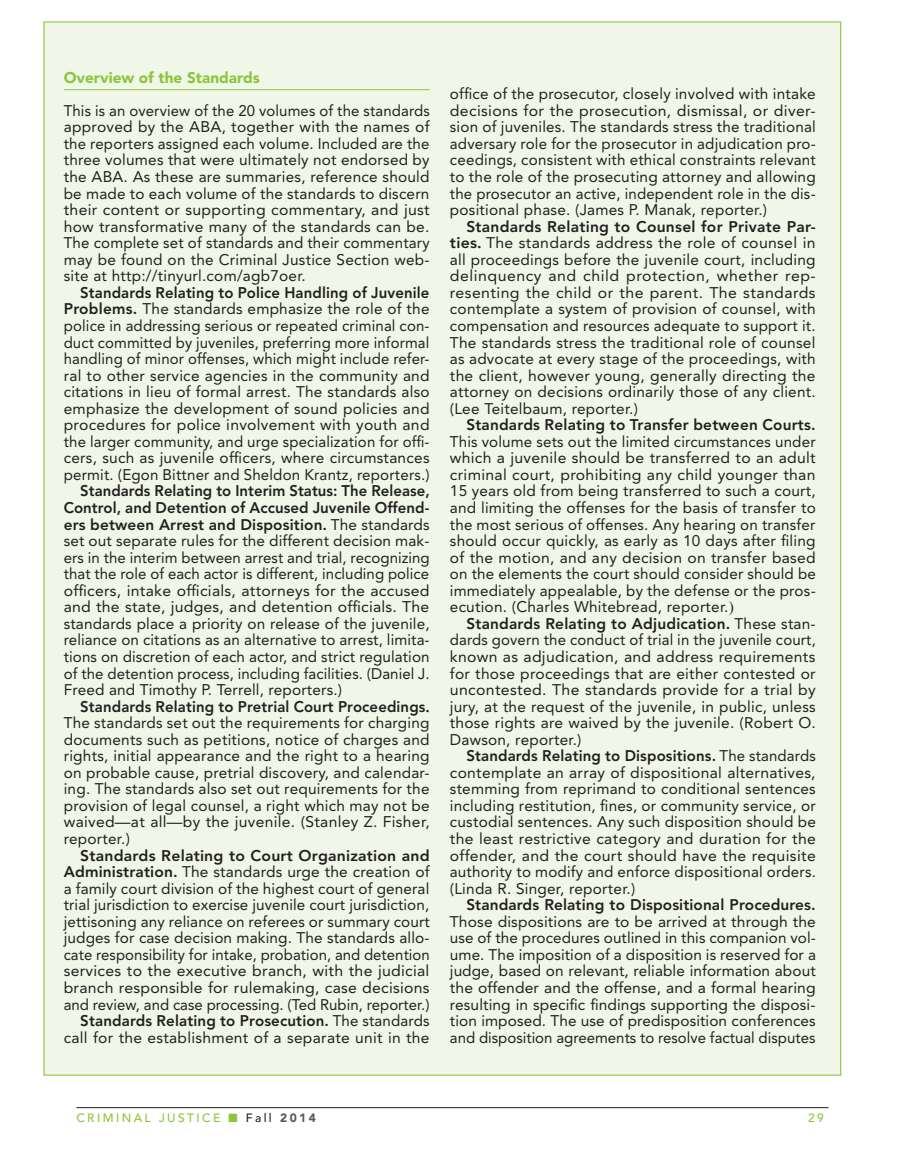
<style>
.page{position:relative;width:905px;height:1175px;background:#fff}
.page>*{position:absolute;margin:0;border:0;box-sizing:border-box;transform-origin:0 0}
.BI_BodyIndent{font:15.3px/16.5px "Avenir LT Std";letter-spacing:.015em;color:#231f20;text-align:justify}
.SBH1_Sidebar_Headlin{font:900 15.3px "Avenir LT Std";color:#8bc63e}
.t1{font:500 12px "Avenir LT Std";letter-spacing:.2em;color:#8bc63e}
.s1{font-weight:800}
.s2{font-family:"Times New Roman";font-weight:700}
.s3{font-family:"Times New Roman"}
.s4{color:#231f20}
.s5{font-weight:900;color:#57585a}
</style>
<div class="page">
<hr style="left:76px;top:1107px;width:752px;height:1px;background:#231f20">
<div style="left:43px;top:21px;width:798px;height:1054px;background:#f1f7e8"></div>
<hr style="left:64px;top:89px;width:365px;height:1px;background:#8bc63e">
<p class="SBH1_Sidebar_Headlin" style="left:64px;top:68px;width:198px">Overview of the Standards</p>
<p class="BI_BodyIndent" style="left:64px;top:102px;width:367px">This is an overview of the 20 volumes of the standards approved by the ABA, together with the names of the reporters assigned each volume. Included are the three volumes that were ultimately not endorsed by the ABA. As these are summaries, reference should be made to each volume of the standards to discern their content or supporting commentary, and just how transformative many of the standards can be.<br>The complete set of standards and their commentary may be found on the Criminal Justice Section web&shy;site at http://tinyurl.com/agb7oer.</p>
<p class="BI_BodyIndent" style="left:64px;top:284px;width:367px;text-indent:16px"><span class="s1">Standards Relating to Police Handling of Juvenile Problems.</span> The standards emphasize the role of the police in addressing serious or repeated criminal con&shy;duct committed by juveniles, preferring more informal handling of minor offenses, which might include refer&shy;ral to other service agencies in the community and citations in lieu of formal arrest. The standards also emphasize the development of sound policies and procedures for police involvement with youth and the larger community, and urge specialization for offi&shy;cers, such as juvenile officers, where circumstances permit. (Egon Bittner and Sheldon Krantz, reporters.)</p>
<p class="BI_BodyIndent" style="left:64px;top:483px;width:367px;text-indent:16px"><span class="s1">Standards Relating to Interim Status: The Release, Control, and Detention of Accused Juvenile Offend&shy;ers between Arrest and Disposition.</span> The standards set out separate rules for the different decision mak&shy;ers in the interim between arrest and trial, recognizing that the role of each actor is different, including police officers, intake officials, attorneys for the accused and the state, judges, and detention officials. The standards place a priority on release of the juvenile, reliance on citations as an alternative to arrest, limita&shy;tions on discretion of each actor, and strict regulation of the detention process, including facilities. (Daniel J.<br>Freed and Timothy P. Terrell, reporters.)</p>
<p class="BI_BodyIndent" style="left:64px;top:698px;width:367px;text-indent:16px"><span class="s1">Standards Relating to Pretrial Court Proceedings</span><span class="s2">.<br></span>The standards set out the requirements for charging documents such as petitions, notice of charges and rights, initial appearance and the right to a hearing on probable cause, pretrial discovery, and calendar&shy;ing. The standards also set out requirements for the provision of legal counsel, a right which may not be waived—at all—by the juvenile. (Stanley Z. Fisher, reporter.)</p>
<p class="BI_BodyIndent" style="left:64px;top:847px;width:367px;text-indent:16px"><span class="s1">Standards Relating to Court Organization and Administration.</span> The standards urge the creation of a family court division of the highest court of general trial jurisdiction to exercise juvenile court jurisdiction, jettisoning any reliance on referees or summary court judges for case decision making. The standards allo&shy;cate responsibility for intake, probation, and detention services to the executive branch, with the judicial branch responsible for rulemaking, case decisions and review, and case processing. (Ted Rubin, reporter.)</p>
<p class="BI_BodyIndent" style="left:64px;top:1012px;width:367px;text-align:right"><span class="s1">Standards Relating to Prosecution.</span> The standards call for the establishment of a separate unit in the</p>
<p class="BI_BodyIndent" style="left:450px;top:86px;width:367px">office of the prosecutor, closely involved with intake decisions for the prosecution, dismissal, or diver&shy;sion of juveniles. The standards stress the traditional adversary role for the prosecutor in adjudication pro&shy;ceedings, consistent with ethical constraints relevant to the role of the prosecuting attorney and allowing the prosecutor an active, independent role in the dis&shy;positional phase. (James P. Manak, reporter.)</p>
<p class="BI_BodyIndent" style="left:450px;top:218px;width:367px;text-indent:16px"><span class="s1">Standards Relating to Counsel for Private Par&shy;ties</span><span class="s2">.</span> The standards address the role of counsel in all proceedings before the juvenile court, including delinquency and child protection, whether rep&shy;resenting the child or the parent. The standards contemplate a system of provision of counsel, with compensation and resources adequate to support it.<br>The standards stress the traditional role of counsel as advocate at every stage of the proceedings, with the client, however young, generally directing the attorney on decisions ordinarily those of any client. (Lee Teitelbaum, reporter.)</p>
<p class="BI_BodyIndent" style="left:450px;top:417px;width:367px;text-indent:16px"><span class="s1">Standards Relating to Transfer between Courts.<br></span>This volume sets out the limited circumstances under which a juvenile should be transferred to an adult criminal court, prohibiting any child younger than 15 years old from being transferred to such a court, and limiting the offenses for the basis of transfer to the most serious of offenses. Any hearing on transfer should occur quickly, as early as 10 days after filing of the motion, and any decision on transfer based on the elements the court should consider should be immediately appealable, by the defense or the pros&shy;ecution. (Charles Whitebread, reporter.<span class="s3">)</span></p>
<p class="BI_BodyIndent" style="left:450px;top:615px;width:367px;text-indent:16px"><span class="s1">Standards Relating to Adjudication.</span> These stan&shy;dards govern the conduct of trial in the juvenile court, known as adjudication, and address requirements for those proceedings that are either contested or uncontested. The standards provide for a trial by jury, at the request of the juvenile, in public, unless those rights are waived by the juvenile. (Robert O.<br>Dawson, reporter.)</p>
<p class="BI_BodyIndent" style="left:450px;top:748px;width:367px;text-indent:16px"><span class="s1">Standards Relating to Dispositions.</span> The standards contemplate an array of dispositional alternatives, stemming from reprimand to conditional sentences including restitution, fines, or community service, or custodial sentences. Any such disposition should be the least restrictive category and duration for the offender, and the court should have the requisite authority to modify and enforce dispositional orders. (Linda R. Singer, reporter.)</p>
<p class="BI_BodyIndent" style="left:450px;top:896px;width:367px;text-indent:16px"><span class="s1">Standards Relating to Dispositional Procedures.<br></span>Those dispositions are to be arrived at through the use of the procedures outlined in this companion vol&shy;ume. The imposition of a disposition is reserved for a judge, based on relevant, reliable information about the offender and the offense, and a formal hearing resulting in specific findings supporting the disposi&shy;tion imposed. The use of predisposition conferences and disposition agreements to resolve factual disputes</p>
<p class="t1" style="left:76px;top:1110px;width:241px">CRIMINAL JUSTICE ■ <span class="s4">Fall</span> <span class="s5">2014</span></p>
<p class="t1" style="left:808px;top:1110px;width:17px">29</p>
</div>
